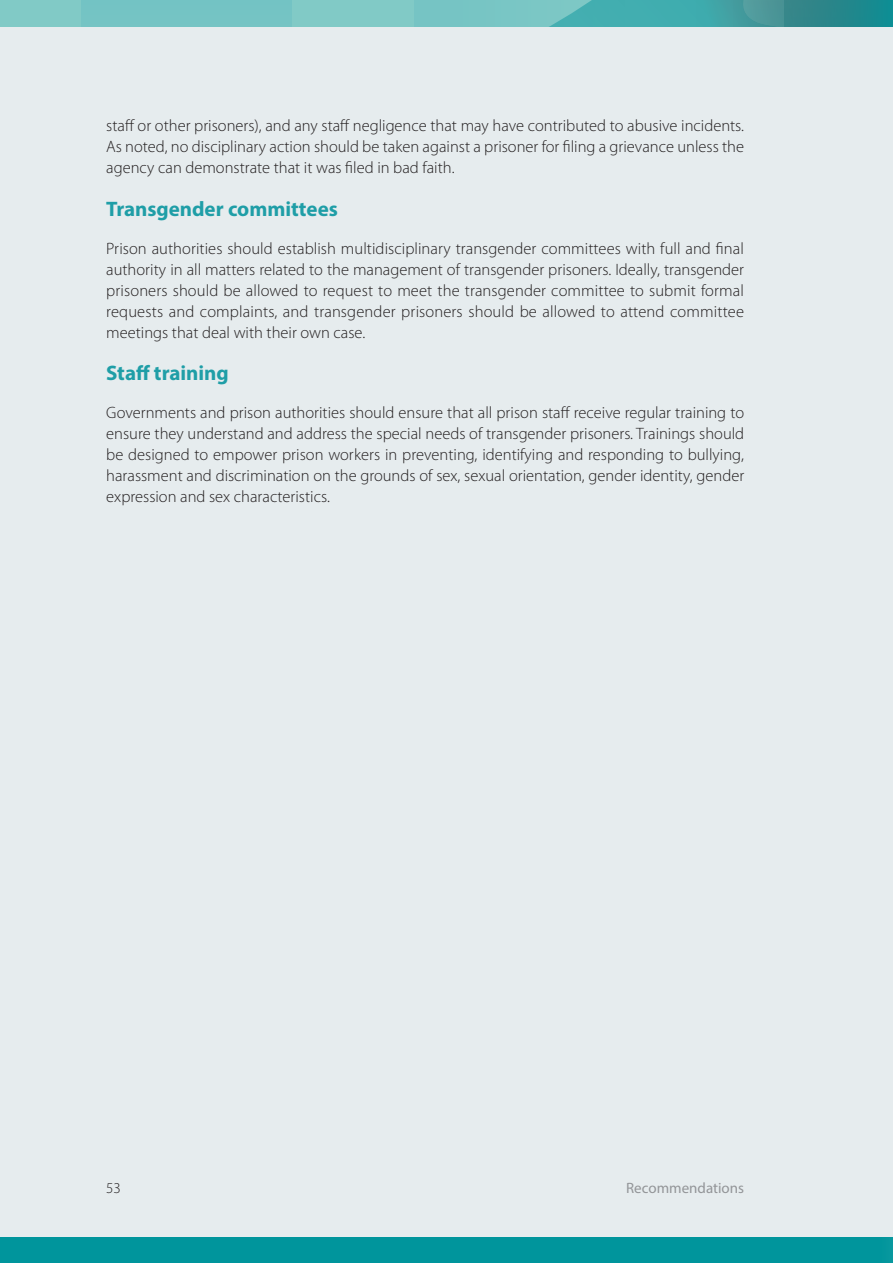
<style>
.page{position:relative;width:893px;height:1263px;background:#e6ecee}
.page>*{position:absolute;margin:0;border:0;box-sizing:border-box;transform-origin:0 0}
.Head2{font:700 21px "Myriad Pro";letter-spacing:-.005em;color:#1f9ea7}
.Body{font:300 16.5px/21px "Myriad Pro";color:#231f20;text-align:justify}
.t1{font:15px "Myriad Pro";color:#939598}
.t2{font:300 15px "Myriad Pro";color:#231f20}
</style>
<div class="page">
<div style="left:0;top:1238px;width:893px;height:25px;background:#00959c"></div>
<svg style="left:0;top:0;width:893px;height:27px;background:#62b7b7"></svg>
<p class="Body" style="left:106px;top:116px;width:639px">staff or other prisoners), and any staff negligence that may have contributed to abusive incidents.<br>As noted, no disciplinary action should be taken against a prisoner for filing a grievance unless the agency can demonstrate that it was filed in bad faith.</p>
<p class="Head2" style="left:106px;top:195px;width:233px">Transgender committees</p>
<p class="Body" style="left:106px;top:238px;width:639px">Prison authorities should establish multidisciplinary transgender committees with full and final authority in all matters related to the management of transgender prisoners. Ideally, transgender prisoners should be allowed to request to meet the transgender committee to submit formal requests and complaints, and transgender prisoners should be allowed to attend committee meetings that deal with their own case.</p>
<p class="Head2" style="left:106px;top:359px;width:124px">Staff training</p>
<p class="Body" style="left:106px;top:402px;width:639px">Governments and prison authorities should ensure that all prison staff receive regular training to ensure they understand and address the special needs of transgender prisoners. Trainings should be designed to empower prison workers in preventing, identifying and responding to bullying, harassment and discrimination on the grounds of sex, sexual orientation, gender identity, gender expression and sex characteristics.</p>
<p class="t2" style="left:106px;top:1180px;width:16px">53</p>
<p class="t1" style="left:626px;top:1179px;width:119px">Recommendations</p>
</div>
